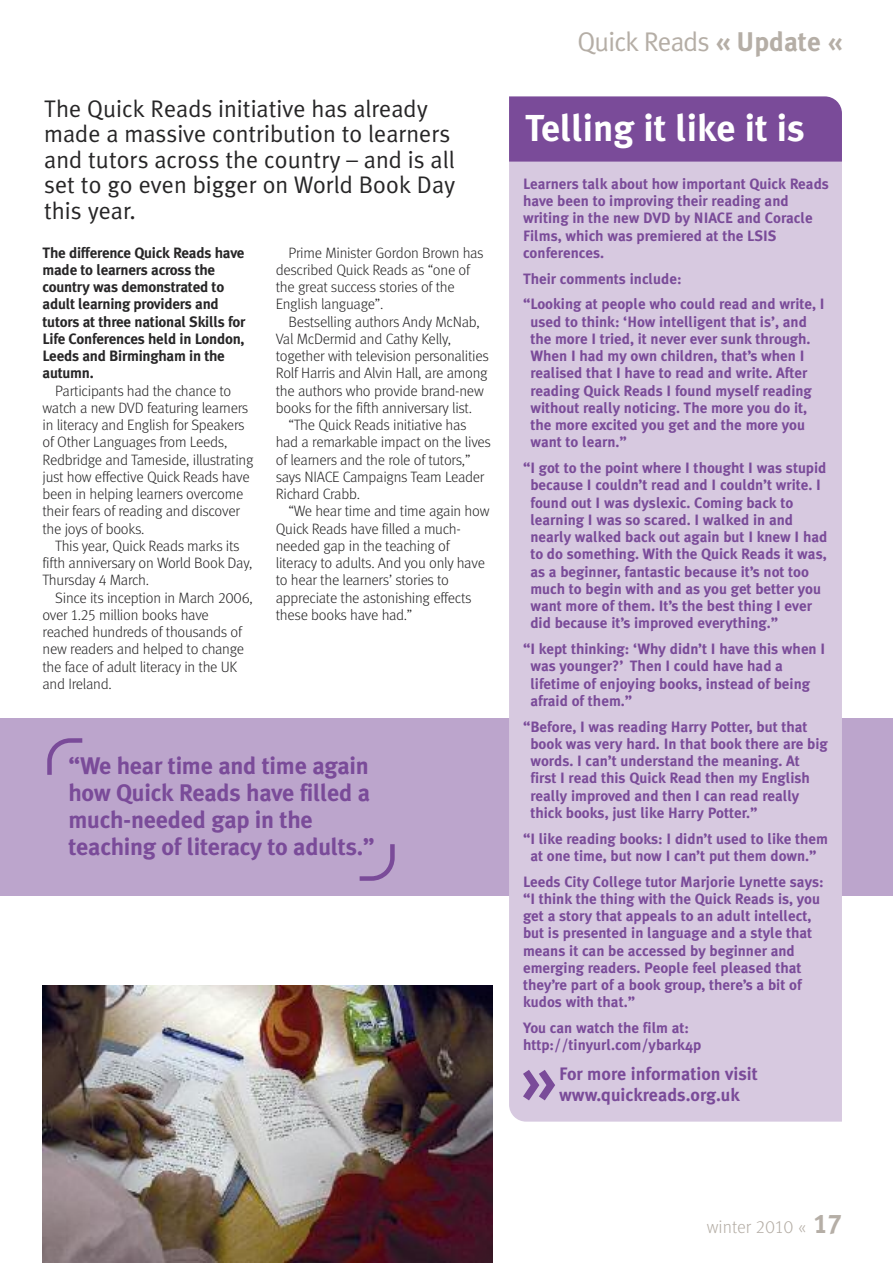
<style>
.page{position:relative;width:893px;height:1263px;background:#fff}
.page>*{position:absolute;margin:0;border:0;box-sizing:border-box;transform-origin:0 0}
.t1{font:700 37.5px "Meta Plus";color:#fff}
.t2{font:27px "Meta Plus Normal";letter-spacing:-.03em;color:#b5aea6}
.t3{font:24px/25.5px "Meta Plus Normal";color:#272627}
.t4{font:700 24px/27px "Meta Plus";letter-spacing:-.01em;color:#7a4b99}
.t5{font:700 18px/21px "Meta Plus";color:#7a4b99}
.t6{font:300 18px "Meta";color:#b5aea6}
.t7{font:700 15px/17.2px "Meta Plus";color:#7a4b99}
.t8{font:15px/17.2px "Meta Light LF";letter-spacing:-.015em;color:#272627}
.t9{font:700 15px/17.2px "Meta Plus";letter-spacing:-.015em;color:#272627}
.s1{font-family:"Meta Plus";font-weight:700}
.s2{font-family:"Meta Light Expert";font-weight:400}
.s3{font-family:"Meta Plus Bold Caps";font-weight:400;font-size:27px}
</style>
<div class="page">
<div style="left:0;top:718px;width:893px;height:178px;background:#bca5cc"></div>
<img style="left:43px;top:985px;width:449px;height:278px">
<svg style="left:47px;top:738px;width:36px;height:37px"></svg>
<svg style="left:359px;top:844px;width:36px;height:37px"></svg>
<div style="left:509px;top:162px;width:333px;height:959px;background:#d7c9e0"></div>
<div style="left:509px;top:96px;width:333px;height:66px;background:#7a4b99"></div>
<svg style="left:523px;top:1070px;width:32px;height:30px"></svg>
<h3 class="t3" style="left:44px;top:96px;width:413px">The Quick Reads initiative has already made a massive contribution to learners and tutors across the country – and is all set to go even bigger on World Book Day this year.</h3>
<p class="t9" style="left:43px;top:244px;width:204px">The difference Quick Reads have made to learners across the country was demonstrated to adult learning providers and tutors at three national Skills for<br>Life Conferences held in London,<br>Leeds and Birmingham in the autumn.</p>
<p class="t8" style="left:43px;top:383px;width:212px;text-indent:13px">Participants had the chance to watch a new DVD featuring learners in literacy and English for Speakers of Other Languages from Leeds,<br>Redbridge and Tameside, illustrating just how effective Quick Reads have been in helping learners overcome their fears of reading and discover the joys of books.</p>
<p class="t8" style="left:43px;top:538px;width:211px;text-indent:13px">This year, Quick Reads marks its fifth anniversary on World Book Day,<br>Thursday 4 March.</p>
<p class="t8" style="left:43px;top:590px;width:212px;text-indent:13px">Since its inception in March 2006, over 1.25 million books have reached hundreds of thousands of new readers and helped to change the face of adult literacy in the UK and Ireland.</p>
<p class="t8" style="left:276px;top:245px;width:209px;text-indent:13px">Prime Minister Gordon Brown has described Quick Reads as “one of the great success stories of the<br>English language”.</p>
<p class="t8" style="left:276px;top:314px;width:215px;text-indent:13px">Bestselling authors Andy McNab, Val McDermid and Cathy Kelly, together with television personalities Rolf Harris and Alvin Hall, are among the authors who provide brand-new books for the fifth anniversary list.</p>
<p class="t8" style="left:276px;top:418px;width:217px;text-indent:13px">“The Quick Reads initiative has had a remarkable impact on the lives of learners and the role of tutors,” says NIACE Campaigns Team Leader<br>Richard Crabb.</p>
<p class="t8" style="left:276px;top:504px;width:215px;text-indent:13px">“We hear time and time again how<br>Quick Reads have filled a much&shy;needed gap in the teaching of literacy to adults. And you only have to hear the learners’ stories to appreciate the astonishing effects these books have had.”</p>
<h3 class="t4" style="left:69px;top:752px;width:308px">“We hear time and time again how Quick Reads have filled a much-needed gap in the teaching of literacy to adults.”</h3>
<h2 class="t2" style="left:577px;top:26px;width:266px">Quick Reads <span class="s1">« Update «</span></h2>
<h1 class="t1" style="left:525px;top:106px;width:281px">Telling it like it is</h1>
<p class="t7" style="left:523px;top:175px;width:308px">Learners talk about how important Quick Reads have been to improving their reading and writing in the new DVD by NIACE and Coracle Films, which was premiered at the LSIS conferences.</p>
<p class="t7" style="left:523px;top:265px;width:303px;line-height:25.8px">Their comments include:<br>“Looking at people who could read and write, I</p>
<p class="t7" style="left:530px;top:313px;width:283px">used to think: ‘How intelligent that is’, and the more I tried, it never ever sunk through.<br>When I had my own children, that’s when I realised that I have to read and write. After reading Quick Reads I found myself reading without really noticing. The more you do it, the more excited you get and the more you want to learn.”</p>
<p class="t7" style="left:530px;top:459px;width:299px;text-indent:-7px">“I got to the point where I thought I was stupid because I couldn’t read and I couldn’t write. I found out I was dyslexic. Coming back to learning I was so scared. I walked in and nearly walked back out again but I knew I had to do something. With the Quick Reads it was, as a beginner, fantastic because it’s not too much to begin with and as you get better you want more of them. It’s the best thing I ever did because it’s improved everything.”</p>
<p class="t7" style="left:530px;top:640px;width:296px;text-indent:-7px">“I kept thinking: ‘Why didn’t I have this when I was younger?’ Then I could have had a lifetime of enjoying books, instead of being afraid of them.”</p>
<p class="t7" style="left:530px;top:718px;width:299px;text-indent:-7px">“Before, I was reading Harry Potter, but that book was very hard. In that book there are big words. I can’t understand the meaning. At first I read this Quick Read then my English really improved and then I can read really thick books, just like Harry Potter.”</p>
<p class="t7" style="left:523px;top:830px;width:307px;text-align:center">“I like reading books: I didn’t used to like them at one time, but now I can’t put them down.”</p>
<p class="t7" style="left:523px;top:873px;width:302px">Leeds City College tutor Marjorie Lynette says: “I think the thing with the Quick Reads is, you get a story that appeals to an adult intellect, but is presented in language and a style that means it can be accessed by beginner and emerging readers. People feel pleased that they’re part of a book group, there’s a bit of kudos with that.”</p>
<p class="t7" style="left:523px;top:1019px;width:180px">You can watch the film at: http://tinyurl.com/ybark4p</p>
<p class="t5" style="left:559px;top:1063px;width:200px">For more information visit www.quickreads.org.uk</p>
<p class="t6" style="left:707px;top:1220px;width:136px">winter <span class="s2">2010</span> « <span class="s3">17</span></p>
</div>
